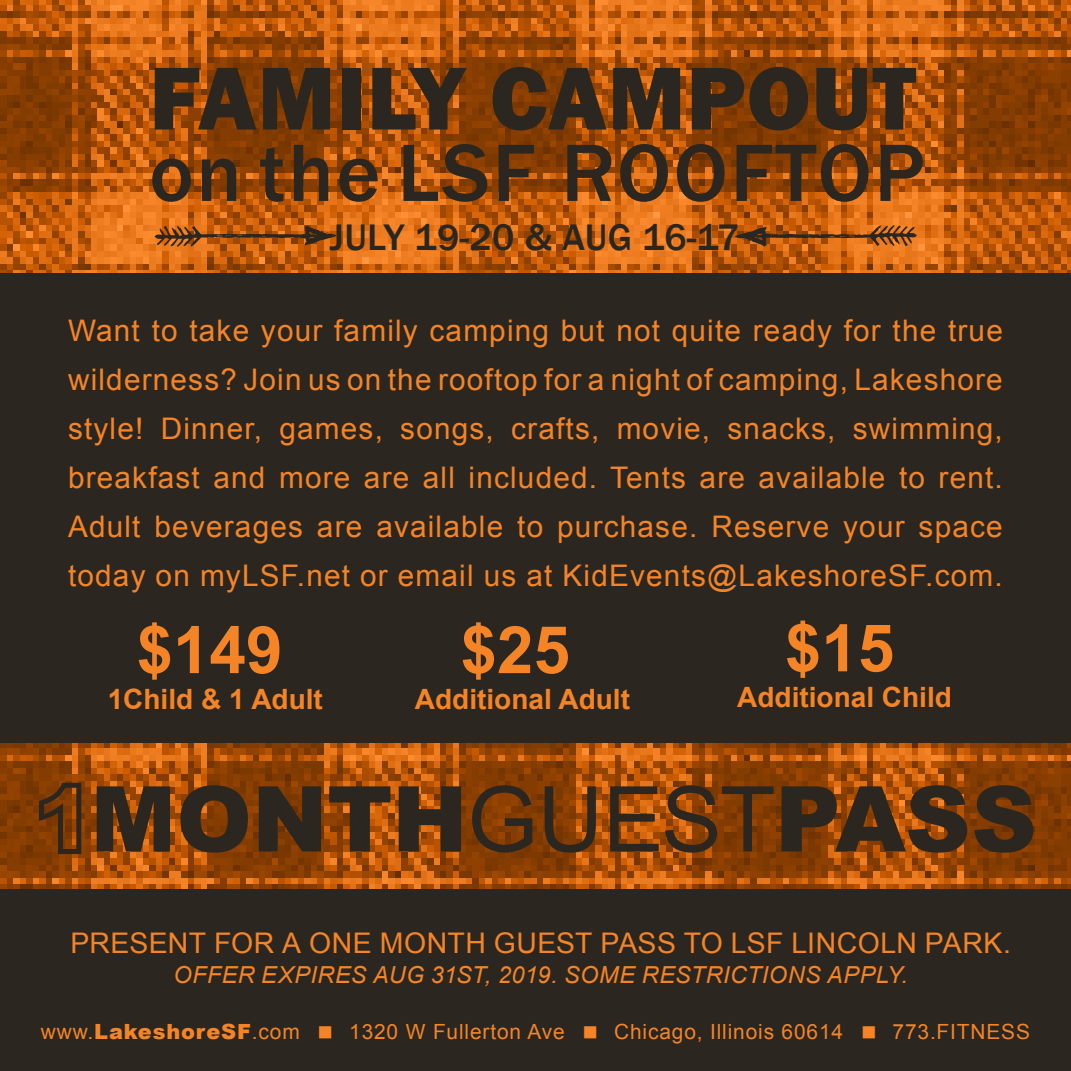
<style>
.page{position:relative;width:1071px;height:1071px;background:#fff}
.page>*{position:absolute;margin:0;border:0;box-sizing:border-box;transform-origin:0 0}
.t1{font:800 92.4px "Franklin Gothic";letter-spacing:.01em;color:#2b2720}
.t2{font:900 91px "Arial";letter-spacing:-.005em;color:#2b2720}
.t3{font:500 84px "Franklin Gothic";letter-spacing:.03em;color:#2b2720}
.t4{font:700 65.8px "Arial";color:#f58427}
.t5{font:500 38.15px "Franklin Gothic";letter-spacing:.01em;color:#2b2720}
.t6{font:29.75px/49px "Arial";letter-spacing:.04em;color:#f58427;text-align:justify}
.t7{font:28.35px "Arial";letter-spacing:.015em;color:#f58427}
.t8{font:700 28px "Arial";color:#f58427}
.t9{font:italic 23.45px "Arial";letter-spacing:.02em;color:#f58427}
.t10{font:21px "Arial";letter-spacing:.04em;color:#f58427}
.s1{font-weight:400}
.s2{font-weight:900}
</style>
<div class="page">
<img style="left:0;top:743px;width:1071px;height:146px">
<img style="left:0;top:0;width:1071px;height:273px">
<div style="left:0;top:273px;width:1071px;height:470px;background:#2b2720"></div>
<div style="left:0;top:889px;width:1071px;height:182px;background:#2b2720"></div>
<svg style="left:36px;top:779px;width:48px;height:78px;background:#6e3709"></svg>
<svg style="left:154px;top:225px;width:182px;height:22px;background:#a55513"></svg>
<svg style="left:735px;top:225px;width:182px;height:22px;background:#a75715"></svg>
<p class="t1" style="left:149px;top:39px;width:768px">FAMILY CAMPOUT</p>
<p class="t3" style="left:149px;top:121px;width:777px">on the LSF ROOFTOP</p>
<p class="t5" style="left:330px;top:214px;width:411px">JULY 19-20 &amp; AUG 16-17</p>
<p class="t6" style="left:68px;top:306px;width:936px">Want to take your family camping but not quite ready for the true wilderness? Join us on the rooftop for a night of camping, Lakeshore style! Dinner, games, songs, crafts, movie, snacks, swimming, breakfast and more are all included. Tents are available to rent.<br>Adult beverages are available to purchase. Reserve your space today on myLSF.net or email us at KidEvents@LakeshoreSF.com.</p>
<p class="t4" style="left:137px;top:606px;width:147px">$149</p>
<p class="t8" style="left:108px;top:681px;width:217px">1Child &amp; 1 Adult</p>
<p class="t4" style="left:785px;top:604px;width:111px">$15</p>
<p class="t8" style="left:737px;top:679px;width:216px">Additional Child</p>
<p class="t4" style="left:460px;top:606px;width:111px">$25</p>
<p class="t8" style="left:415px;top:681px;width:217px">Additional Adult</p>
<p class="t2" style="left:90px;top:753px;width:948px">MONTH<span class="s1">GUEST</span>PASS</p>
<p class="t7" style="left:70px;top:924px;width:942px">PRESENT FOR A ONE MONTH GUEST PASS TO LSF LINCOLN PARK.</p>
<p class="t9" style="left:174px;top:960px;width:736px">OFFER EXPIRES AUG 31ST, 2019. SOME RESTRICTIONS APPLY.</p>
<p class="t10" style="left:41px;top:1018px;width:991px">www.<span class="s2">LakeshoreSF</span>.com ■ 1320 W Fullerton Ave ■ Chicago, Illinois 60614 ■ 773.FITNESS</p>
</div>
